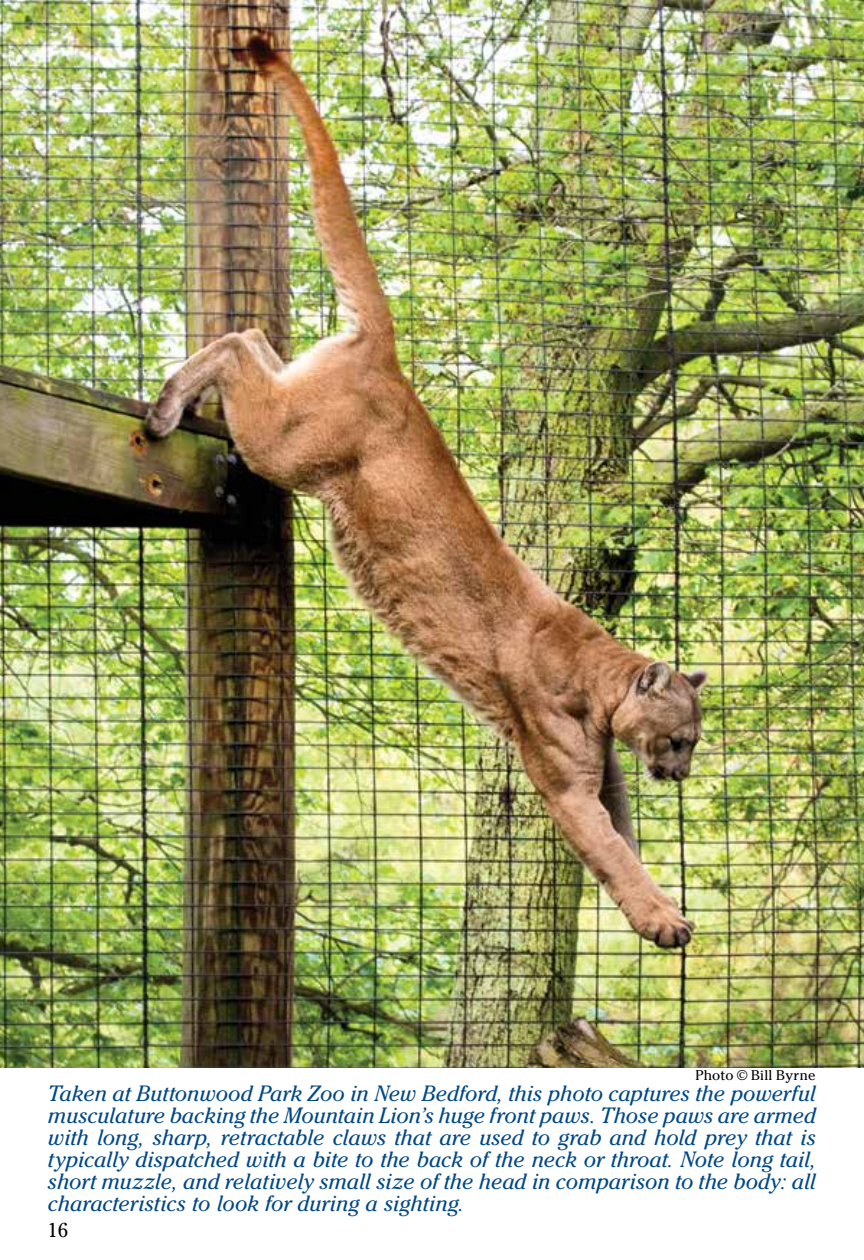
<style>
.page{position:relative;width:864px;height:1260px;background:#fff}
.page>*{position:absolute;margin:0;border:0;box-sizing:border-box;transform-origin:0 0}
.t1{font:italic 22px/22px "Cheltenham";letter-spacing:-.005em;color:#004887;text-align:justify}
.t2{font:20px "Cheltenham";color:#000}
.t3{font:14px "Cheltenham";letter-spacing:.015em;color:#000}
</style>
<div class="page">
<img style="left:0;top:0;width:864px;height:1068px">
<p class="t3" style="left:695px;top:1067px;width:121px">Photo © Bill Byrne</p>
<p class="t1" style="left:48px;top:1082px;width:770px">Taken at Buttonwood Park Zoo in New Bedford, this photo captures the powerful musculature backing the Mountain Lion’s huge front paws. Those paws are armed with long, sharp, retractable claws that are used to grab and hold prey that is typically dispatched with a bite to the back of the neck or throat. Note long tail, short muzzle, and relatively small size of the head in comparison to the body: all characteristics to look for during a sighting.</p>
<p class="t2" style="left:48px;top:1218px;width:22px">16</p>
</div>
